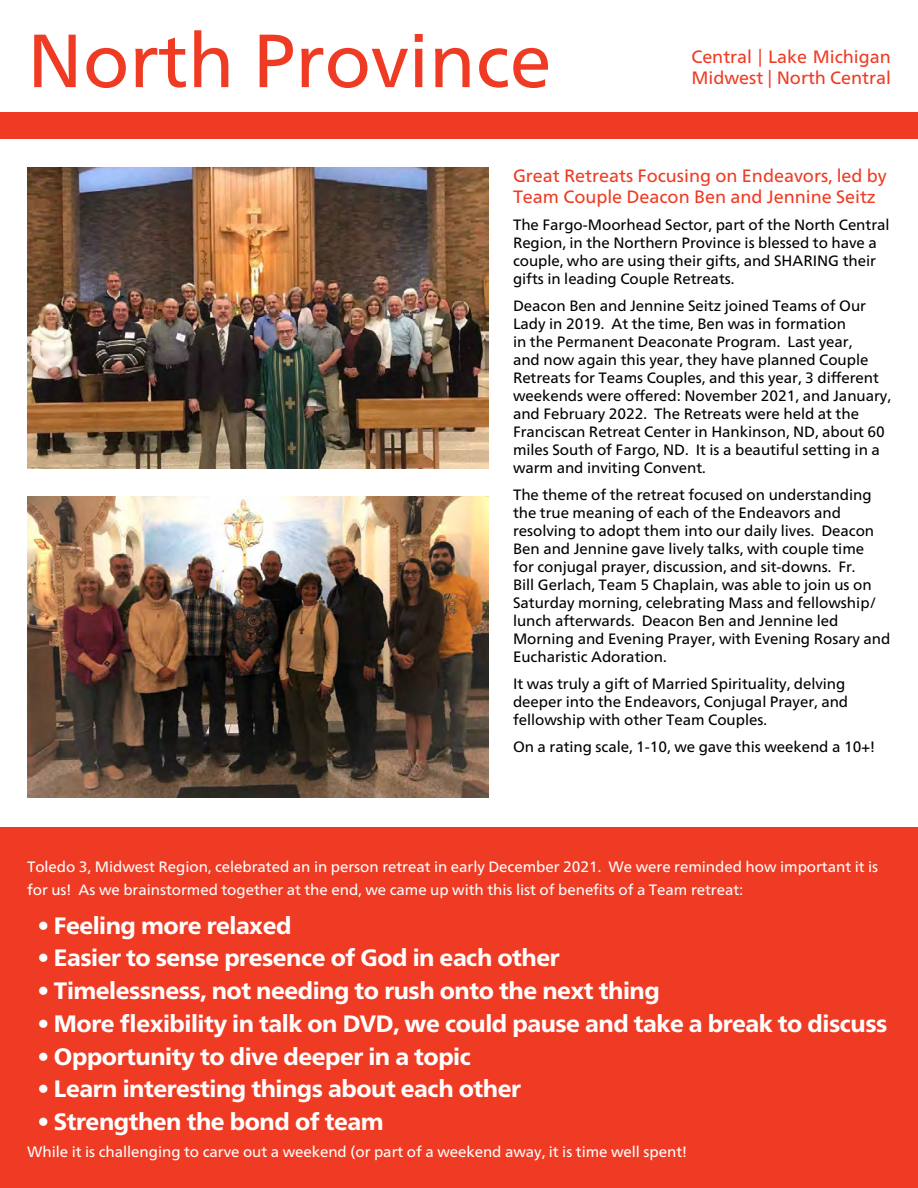
<style>
.page{position:relative;width:918px;height:1188px;background:#fff}
.page>*{position:absolute;margin:0;border:0;box-sizing:border-box;transform-origin:0 0}
.t1{font:75.15px "Frutiger Neue LT";color:#ef3b23}
.t2{font:800 23.7px "Frutiger Neue LT";letter-spacing:-.02em;color:#fff}
.t3{font:17.85px/21.5px "Frutiger Neue LT";color:#ef3b23}
.t4{font:15px/18px "Frutiger Neue LT";color:#000}
.t5{font:15px/22.5px "Frutiger Neue LT";color:#fff}
</style>
<div class="page">
<div style="left:0;top:827px;width:918px;height:361px;background:#ef3b23"></div>
<div style="left:0;top:112px;width:918px;height:27px;background:#ef3b23"></div>
<img style="left:27px;top:167px;width:462px;height:301px">
<img style="left:27px;top:496px;width:462px;height:301px">
<h1 class="t1" style="left:27px;top:17px;width:526px">North Province</h1>
<p class="t3" style="left:691px;top:46px;width:201px">Central | Lake Michigan<br>Midwest | North Central</p>
<p class="t3" style="left:513px;top:165px;width:375px">Great Retreats Focusing on Endeavors, led by<br>Team Couple Deacon Ben and Jennine Seitz</p>
<p class="t4" style="left:513px;top:216px;width:378px">The Fargo-Moorhead Sector, part of the North Central Region, in the Northern Province is blessed to have a couple, who are using their gifts, and SHARING their gifts in leading Couple Retreats.</p>
<p class="t4" style="left:513px;top:297px;width:380px">Deacon Ben and Jennine Seitz joined Teams of Our Lady in 2019. At the time, Ben was in formation<br>in the Permanent Deaconate Program. Last year,<br>and now again this year, they have planned Couple Retreats for Teams Couples, and this year, 3 different weekends were offered: November 2021, and January, and February 2022. The Retreats were held at the Franciscan Retreat Center in Hankinson, ND, about 60 miles South of Fargo, ND. It is a beautiful setting in a warm and inviting Convent.</p>
<p class="t4" style="left:513px;top:486px;width:379px">The theme of the retreat focused on understanding the true meaning of each of the Endeavors and resolving to adopt them into our daily lives. Deacon Ben and Jennine gave lively talks, with couple time<br>for conjugal prayer, discussion, and sit-downs. Fr.<br>Bill Gerlach, Team 5 Chaplain, was able to join us on Saturday morning, celebrating Mass and fellowship/ lunch afterwards. Deacon Ben and Jennine led Morning and Evening Prayer, with Evening Rosary and Eucharistic Adoration.</p>
<p class="t4" style="left:513px;top:675px;width:337px">It was truly a gift of Married Spirituality, delving deeper into the Endeavors, Conjugal Prayer, and fellowship with other Team Couples.</p>
<p class="t4" style="left:513px;top:738px;width:363px">On a rating scale, 1-10, we gave this weekend a 10+!</p>
<p class="t5" style="left:27px;top:856px;width:853px">Toledo 3, Midwest Region, celebrated an in person retreat in early December 2021. We were reminded how important it is for us! As we brainstormed together at the end, we came up with this list of benefits of a Team retreat:</p>
<h2 class="t2" style="left:38px;top:911px;width:255px">• Feeling more relaxed</h2>
<h2 class="t2" style="left:38px;top:944px;width:524px">• Easier to sense presence of God in each other</h2>
<h2 class="t2" style="left:38px;top:977px;width:624px">• Timelessness, not needing to rush onto the next thing</h2>
<h2 class="t2" style="left:38px;top:1010px;width:851px">• More flexibility in talk on DVD, we could pause and take a break to discuss</h2>
<h2 class="t2" style="left:38px;top:1042px;width:435px">• Opportunity to dive deeper in a topic</h2>
<h2 class="t2" style="left:38px;top:1075px;width:485px">• Learn interesting things about each other</h2>
<h2 class="t2" style="left:38px;top:1108px;width:348px">• Strengthen the bond of team</h2>
<p class="t5" style="left:27px;top:1140px;width:662px">While it is challenging to carve out a weekend (or part of a weekend away, it is time well spent!</p>
</div>
